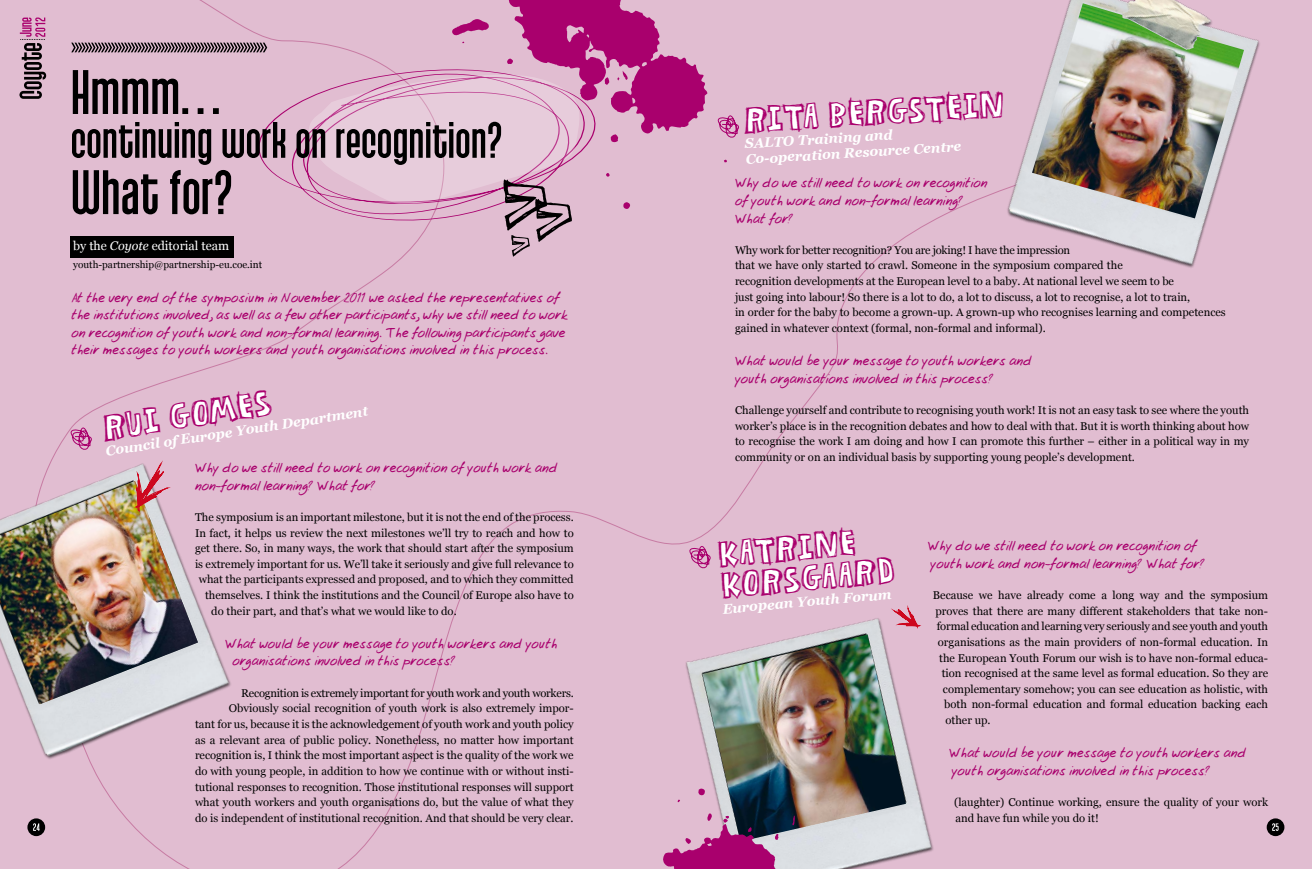
<style>
.page{position:relative;width:1312px;height:869px;background:#fff}
.page>*{position:absolute;margin:0;border:0;box-sizing:border-box;transform-origin:0 0}
.t1{font:38.38px/31.2px "Flyerfonts Corrosion";color:#a9006d}
.t2{font:13.75px/17.5px "Josschrift";color:#a9006d}
.t3{font:italic 700 13.75px/15.4px "Georgia";color:#fff}
.t4{font:12.5px "Georgia";color:#fff}
.t5{font:11.25px/15.6px "Georgia";color:#000}
.t6{font:10px "Georgia";color:#000}
.s1{font-style:italic}
</style>
<div class="page">
<div style="left:0;top:0;width:1311px;height:868px;background:#e1bdd1"></div>
<svg style="left:451px;top:0;width:275px;height:209px"></svg>
<svg style="left:71px;top:43px;width:196px;height:9px"></svg>
<svg style="left:72px;top:70px;width:512px;height:186px"></svg>
<svg style="left:70px;top:427px;width:22px;height:23px"></svg>
<svg style="left:717px;top:115px;width:22px;height:23px"></svg>
<svg style="left:689px;top:546px;width:22px;height:22px"></svg>
<img style="left:24px;top:458px;width:207px;height:319px">
<img style="left:685px;top:658px;width:249px;height:205px">
<img style="left:0;top:480px;width:198px;height:224px">
<img style="left:702px;top:636px;width:203px;height:205px">
<img style="left:997px;top:0;width:263px;height:268px">
<img style="left:1031px;top:3px;width:212px;height:215px">
<svg style="left:747px;top:103px;width:70px;height:29px"></svg>
<svg style="left:830px;top:93px;width:171px;height:34px"></svg>
<svg style="left:106px;top:391px;width:164px;height:166px"></svg>
<svg style="left:720px;top:531px;width:201px;height:105px"></svg>
<svg style="left:663px;top:787px;width:218px;height:81px"></svg>
<div style="left:71px;top:236px;width:163px;height:21px;background:#000"></div>
<div style="left:27px;top:818px;width:18px;height:17px;background:#000;border-radius:50%"></div>
<svg style="left:33px;top:823px;width:7px;height:7px"></svg>
<svg style="left:1266px;top:818px;width:17px;height:17px"></svg>
<svg style="left:1271px;top:822px;width:7px;height:8px"></svg>
<svg style="left:19px;top:18px;width:27px;height:81px"></svg>
<p class="t4" style="left:73px;top:238px;width:157px">by the <span class="s1">Coyote</span> editorial team</p>
<p class="t6" style="left:73px;top:258px;width:190px">youth-partnership@partnership-eu.coe.int</p>
<p class="t2" style="left:71px;top:289px;width:498px">At the very end of the symposium in November 2011 we asked the representatives of the institutions involved, as well as a few other participants, why we still need to work on recognition of youth work and non-formal learning. The following participants gave their messages to youth workers and youth organisations involved in this process.</p>
<h1 class="t1" style="left:99px;top:411px;width:172px;rotate:-9deg">Rui Gomes</h1>
<p class="t3" style="left:104px;top:444px;width:267px;rotate:-9deg">Council of Europe Youth Department</p>
<p class="t2" style="left:195px;top:459px;width:364px">Why do we still need to work on recognition of youth work and non-formal learning? What for?</p>
<p class="t5" style="left:195px;top:509px;width:380px">The symposium is an important milestone, but it is not the end of the process.</p>
<p class="t5" style="left:195px;top:525px;width:380px">In fact, it helps us review the next milestones we’ll try to reach and how to</p>
<p class="t5" style="left:195px;top:540px;width:380px">get there. So, in many ways, the work that should start after the symposium</p>
<p class="t5" style="left:195px;top:556px;width:380px">is extremely important for us. We’ll take it seriously and give full relevance to</p>
<p class="t5" style="left:199px;top:571px;width:376px">what the participants expressed and proposed, and to which they committed</p>
<p class="t5" style="left:205px;top:587px;width:370px">themselves. I think the institutions and the Council of Europe also have to</p>
<p class="t5" style="left:211px;top:603px;width:247px">do their part, and that’s what we would like to do.</p>
<p class="t2" style="left:232px;top:635px;width:326px;text-indent:-7px">What would be your message to youth workers and youth organisations involved in this process?</p>
<p class="t5" style="left:195px;top:685px;width:380px;text-align:right">Recognition is extremely important for youth work and youth workers.<br>Obviously social recognition of youth work is also extremely impor-<br>tant for us, because it is the acknowledgement of youth work and youth policy as a relevant area of public policy. Nonetheless, no matter how important recognition is, I think the most important aspect is the quality of the work we do with young people, in addition to how we continue with or without insti&shy;tutional responses to recognition. Those institutional responses will support what youth workers and youth organisations do, but the value of what they do is independent of institutional recognition. And that should be very clear.</p>
<h1 class="t1" style="left:742px;top:104px;width:263px;rotate:-4deg">Rita Bergstein</h1>
<p class="t3" style="left:744px;top:135px;width:217px;rotate:-3deg">SALTO Training and<br>Co-operation Resource Centre</p>
<p class="t2" style="left:734px;top:175px;width:254px">Why do we still need to work on recognition of youth work and non-formal learning?<br>What for?</p>
<p class="t5" style="left:734px;top:242px;width:492px">Why work for better recognition? You are joking! I have the impression<br>that we have only started to crawl. Someone in the symposium compared the<br>recognition developments at the European level to a baby. At national level we seem to be<br>just going into labour! So there is a lot to do, a lot to discuss, a lot to recognise, a lot to train,<br>in order for the baby to become a grown-up. A grown-up who recognises learning and competences gained in whatever context (formal, non-formal and informal).</p>
<p class="t2" style="left:734px;top:352px;width:298px">What would be your message to youth workers and youth organisations involved in this process?</p>
<p class="t5" style="left:734px;top:402px;width:515px;text-align:justify">Challenge yourself and contribute to recognising youth work! It is not an easy task to see where the youth worker’s place is in the recognition debates and how to deal with that. But it is worth thinking about how to recognise the work I am doing and how I can promote this further – either in a political way in my community or on an individual basis by supporting young people’s development.</p>
<h1 class="t1" style="left:716px;top:536px;width:176px;rotate:-5deg">Katrine<br>Korsgaard</h1>
<p class="t3" style="left:721px;top:601px;width:171px;rotate:-5deg">European Youth Forum</p>
<p class="t2" style="left:927px;top:537px;width:279px">Why do we still need to work on recognition of youth work and non-formal learning? What for?</p>
<p class="t5" style="left:932px;top:587px;width:336px">Because we have already come a long way and the symposium</p>
<p class="t5" style="left:935px;top:603px;width:334px">proves that there are many different stakeholders that take non-</p>
<p class="t5" style="left:936px;top:618px;width:333px">formal education and learning very seriously and see youth and youth</p>
<p class="t5" style="left:937px;top:634px;width:331px">organisations as the main providers of non-formal education. In</p>
<p class="t5" style="left:938px;top:649px;width:330px">the European Youth Forum our wish is to have non-formal educa-</p>
<p class="t5" style="left:941px;top:665px;width:328px">tion recognised at the same level as formal education. So they are</p>
<p class="t5" style="left:942px;top:681px;width:326px">complementary somehow; you can see education as holistic, with</p>
<p class="t5" style="left:943px;top:696px;width:325px">both non-formal education and formal education backing each</p>
<p class="t5" style="left:945px;top:712px;width:47px">other up.</p>
<p class="t2" style="left:948px;top:744px;width:298px">What would be your message to youth workers and youth organisations involved in this process?</p>
<p class="t5" style="left:953px;top:794px;width:315px">(laughter) Continue working, ensure the quality of your work and have fun while you do it!</p>
</div>
